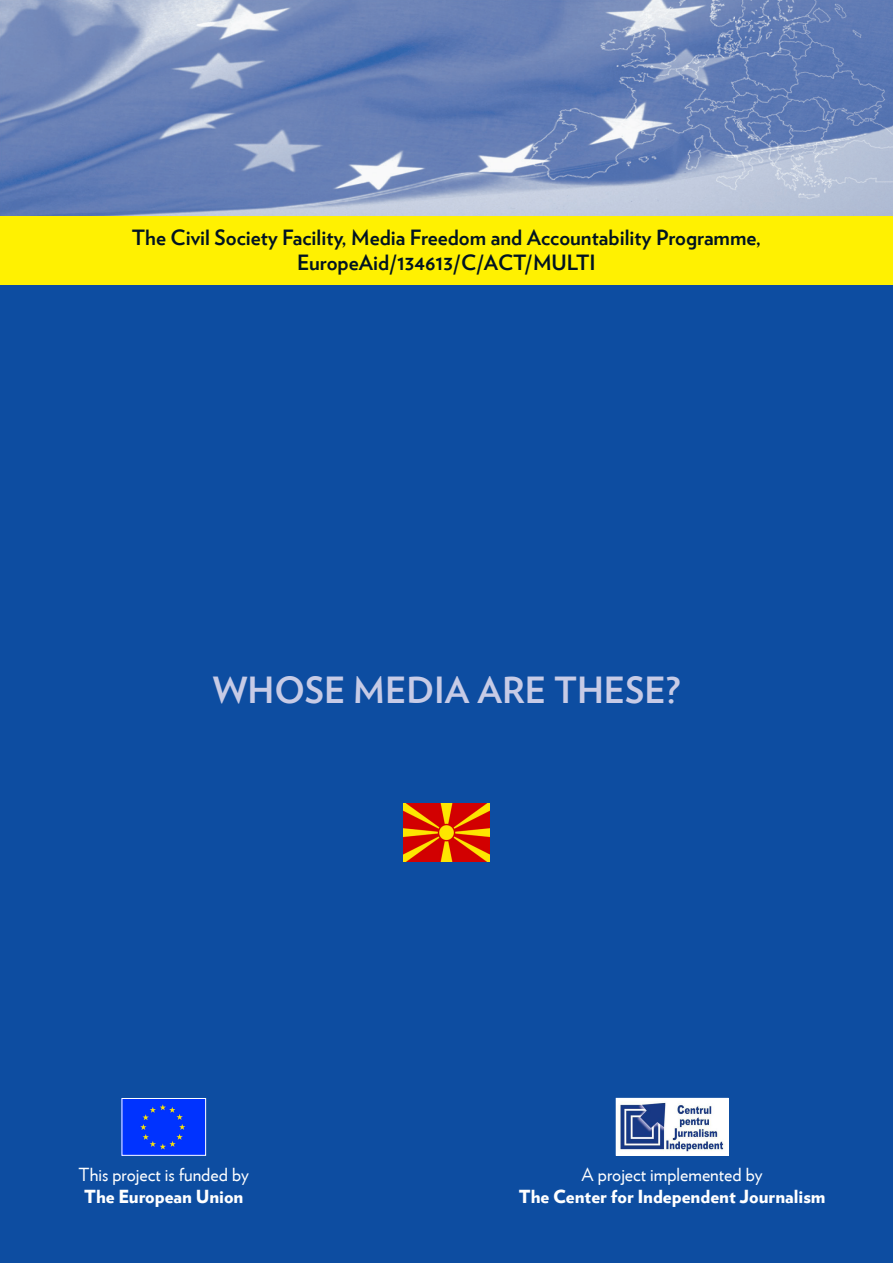
<style>
.page{position:relative;width:893px;height:1263px;background:#0d4da1}
.page>*{position:absolute;margin:0;border:0;box-sizing:border-box;transform-origin:0 0}
.t1{font:700 36px "Verlag";color:#c7cbe6}
.t2{font:700 21px/25.2px "Verlag";color:#001322;text-align:center}
.t3{font:900 18px "Verlag";color:#fff}
.t4{font:18px "Verlag";color:#fff}
</style>
<div class="page">
<img style="left:0;top:0;width:893px;height:217px">
<div style="left:0;top:217px;width:893px;height:68px;background:#fff101"></div>
<img style="left:124px;top:1100px;width:80px;height:54px">
<div style="left:122px;top:1098px;width:84px;height:58px;border:1px solid #fff"></div>
<img style="left:618px;top:1100px;width:108px;height:53px">
<div style="left:616px;top:1098px;width:112px;height:57px;border:1px solid #fff"></div>
<img style="left:404px;top:803px;width:85px;height:58px">
<p class="t2" style="left:132px;top:224px;width:631px">The Civil Society Facility, Media Freedom and Accountability Programme,<br>EuropeAid/134613/C/ACT/MULTI</p>
<p class="t1" style="left:213px;top:662px;width:469px">WHOSE MEDIA ARE THESE?</p>
<p class="t4" style="left:79px;top:1161px;width:172px">This project is funded by</p>
<p class="t3" style="left:84px;top:1181px;width:161px">The European Union</p>
<p class="t4" style="left:582px;top:1161px;width:183px">A project implemented by</p>
<p class="t3" style="left:519px;top:1181px;width:308px">The Center for Independent Journalism</p>
</div>
